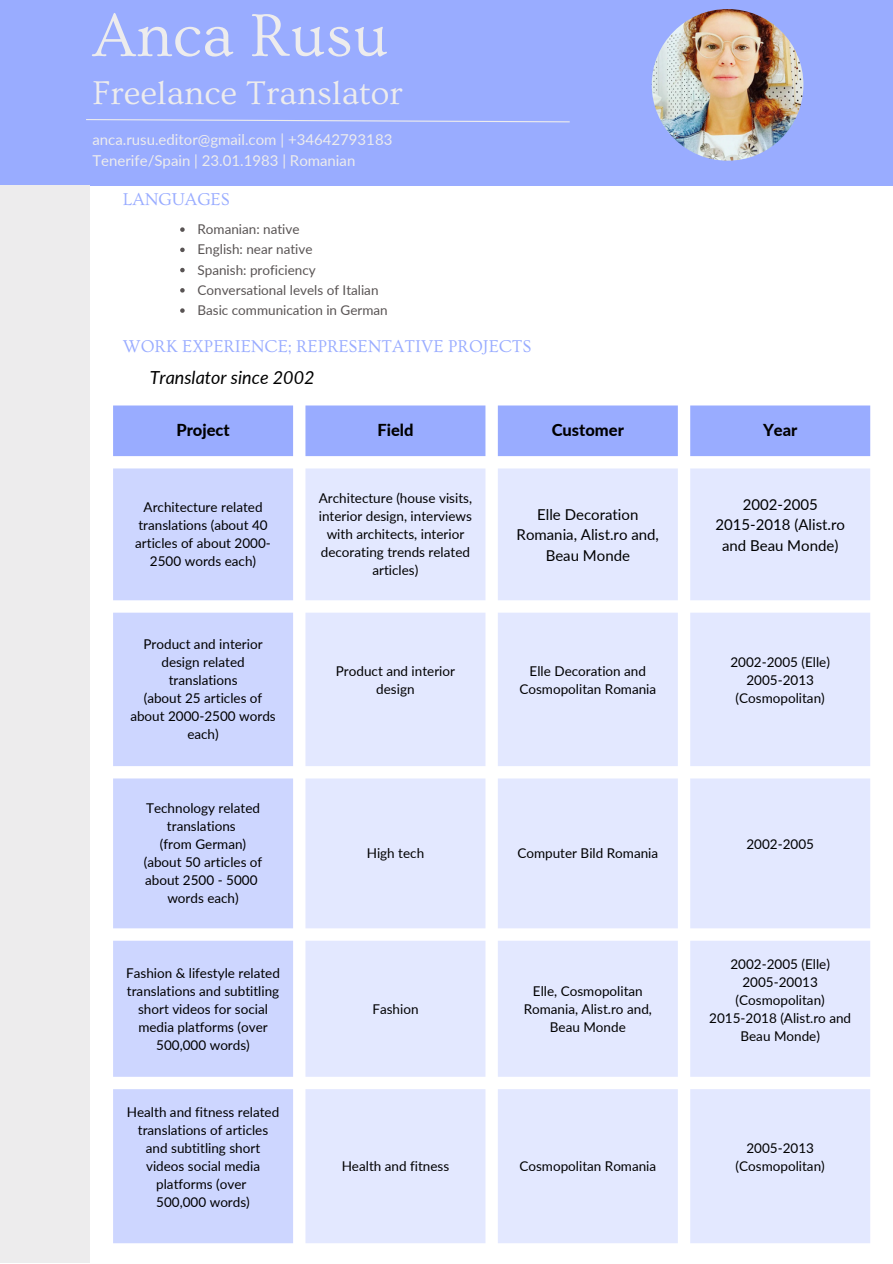
<style>
.page{position:relative;width:893px;height:1264px;background:#fff}
.page>*{position:absolute;margin:0;border:0;box-sizing:border-box;transform-origin:0 0}
.t1{font:63px "Ovo";color:#edeced}
.t2{font:34.5px "Ovo";color:#edeced}
.t3{font:18px "Ovo";color:#99acff}
.t4{font:italic 18px "Lato";color:#000}
.t5{font:800 16.5px "Lato";color:#000}
.t6{font:15px/20.2px "Lato";color:#000;text-align:center}
.t7{font:15px "Lato";color:#edeced}
.t8{font:13.5px/18px "Lato";color:#000;text-align:center}
.t9{font:13.5px "Lato";color:#595454}
</style>
<div class="page">
<div style="left:0;top:0;width:892px;height:185px;background:#99acff"></div>
<img style="left:651px;top:9px;width:152px;height:152px;border-radius:50%">
<svg style="left:86px;top:119px;width:484px;height:4px"></svg>
<div style="left:0;top:186px;width:90px;height:1076px;background:#edeced"></div>
<svg style="left:113px;top:405px;width:757px;height:51px;background:#9eb0ff"></svg>
<div style="left:113px;top:468px;width:180px;height:775px;background:#cdd6ff"></div>
<svg style="left:305px;top:468px;width:565px;height:775px;background:#e5eaff"></svg>
<svg style="left:180px;top:227px;width:5px;height:5px"></svg>
<svg style="left:180px;top:247px;width:5px;height:5px"></svg>
<svg style="left:180px;top:268px;width:5px;height:4px"></svg>
<svg style="left:180px;top:288px;width:5px;height:4px"></svg>
<svg style="left:180px;top:308px;width:5px;height:5px"></svg>
<p class="t1" style="left:92px;top:1px;width:297px">Anca Rusu</p>
<p class="t2" style="left:92px;top:74px;width:312px">Freelance Translator</p>
<p class="t7" style="left:92px;top:130px;width:301px">anca.rusu.editor@gmail.com | +34642793183</p>
<p class="t7" style="left:92px;top:151px;width:264px">Tenerife/Spain | 23.01.1983 | Romanian</p>
<p class="t3" style="left:123px;top:190px;width:108px">LANGUAGES</p>
<p class="t9" style="left:197px;top:221px;width:104px">Romanian: native</p>
<p class="t9" style="left:197px;top:241px;width:117px">English: near native</p>
<p class="t9" style="left:197px;top:261px;width:120px">Spanish: proficiency</p>
<p class="t9" style="left:197px;top:281px;width:182px">Conversational levels of Italian</p>
<p class="t9" style="left:197px;top:302px;width:192px">Basic communication in German</p>
<p class="t3" style="left:123px;top:337px;width:410px">WORK EXPERIENCE; REPRESENTATIVE PROJECTS</p>
<p class="t4" style="left:150px;top:366px;width:166px">Translator since 2002</p>
<p class="t5" style="left:176px;top:419px;width:55px">Project</p>
<p class="t5" style="left:377px;top:419px;width:38px">Field</p>
<p class="t5" style="left:551px;top:419px;width:74px">Customer</p>
<p class="t5" style="left:763px;top:419px;width:36px">Year</p>
<p class="t8" style="left:135px;top:498px;width:137px">Architecture related translations (about 40 articles of about 2000-<br>2500 words each)</p>
<p class="t8" style="left:319px;top:489px;width:155px">Architecture (house visits, interior design, interviews with architects, interior decorating trends related articles)</p>
<p class="t6" style="left:516px;top:504px;width:144px">Elle Decoration<br>Romania, Alist.ro and,<br>Beau Monde</p>
<p class="t8" style="left:143px;top:634px;width:121px">Product and interior design related translations</p>
<p class="t8" style="left:130px;top:688px;width:147px">(about 25 articles of about 2000-2500 words each)</p>
<p class="t8" style="left:146px;top:799px;width:115px">Technology related translations</p>
<p class="t8" style="left:160px;top:835px;width:88px">(from German)</p>
<p class="t8" style="left:144px;top:853px;width:120px;text-align:left">(about 50 articles of about 2500 - 5000</p>
<p class="t8" style="left:167px;top:889px;width:73px">words each)</p>
<p class="t8" style="left:126px;top:963px;width:155px">Fashion &amp; lifestyle related translations and subtitling short videos for social media platforms (over<br>500,000 words)</p>
<p class="t8" style="left:127px;top:1103px;width:154px">Health and fitness related translations of articles and subtitling short videos social media platforms (over</p>
<p class="t8" style="left:156px;top:1192px;width:95px">500,000 words)</p>
<p class="t8" style="left:336px;top:661px;width:121px">Product and interior design</p>
<p class="t8" style="left:519px;top:661px;width:138px">Elle Decoration and<br>Cosmopolitan Romania</p>
<p class="t8" style="left:366px;top:844px;width:59px">High tech</p>
<p class="t8" style="left:517px;top:844px;width:142px">Computer Bild Romania</p>
<p class="t8" style="left:372px;top:999px;width:48px">Fashion</p>
<p class="t8" style="left:523px;top:981px;width:130px">Elle, Cosmopolitan<br>Romania, Alist.ro and,<br>Beau Monde</p>
<p class="t8" style="left:341px;top:1156px;width:109px">Health and fitness</p>
<p class="t8" style="left:519px;top:1156px;width:138px">Cosmopolitan Romania</p>
<p class="t6" style="left:742px;top:494px;width:77px">2002-2005</p>
<p class="t6" style="left:715px;top:514px;width:131px">2015-2018 (Alist.ro and Beau Monde)</p>
<p class="t8" style="left:730px;top:652px;width:101px">2002-2005 (Elle)</p>
<p class="t8" style="left:735px;top:670px;width:91px">2005-2013 (Cosmopolitan)</p>
<p class="t8" style="left:746px;top:835px;width:69px">2002-2005</p>
<p class="t8" style="left:730px;top:954px;width:101px">2002-2005 (Elle)</p>
<p class="t8" style="left:735px;top:972px;width:91px">2005-20013 (Cosmopolitan)</p>
<p class="t8" style="left:709px;top:1008px;width:143px">2015-2018 (Alist.ro and<br>Beau Monde)</p>
<p class="t8" style="left:735px;top:1138px;width:91px">2005-2013 (Cosmopolitan)</p>
</div>
